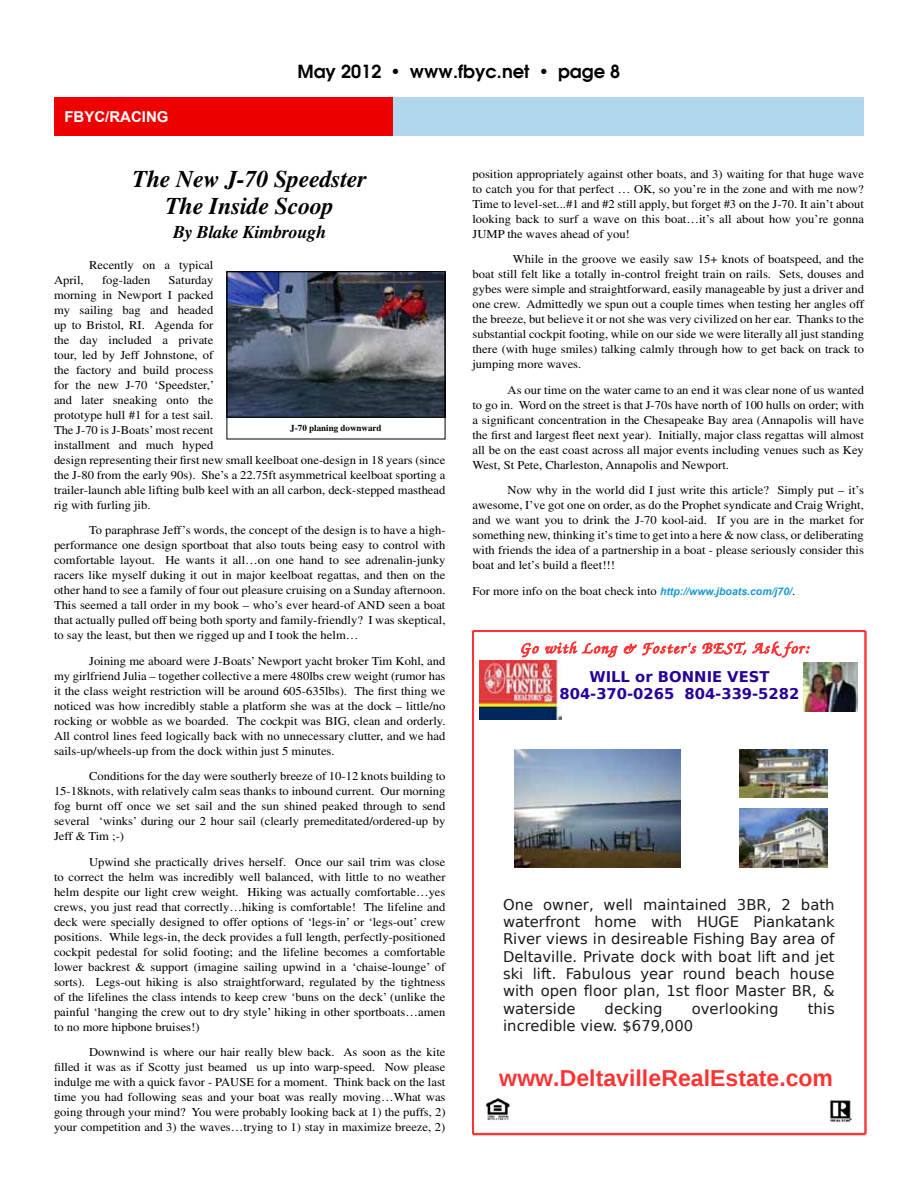
<style>
.page{position:relative;width:918px;height:1188px;background:#fff}
.page>*{position:absolute;margin:0;border:0;box-sizing:border-box;transform-origin:0 0}
.t1{font:italic 700 24px/27px "Times";letter-spacing:-.01em;color:#000;text-align:center}
.t2{font:700 22.95px "Liberation Sans";color:#f33}
.t3{font:600 18px "Avant Garde";color:#000}
.t4{font:italic 700 18px "Times";letter-spacing:-.01em;color:#000}
.t5{font:italic 500 16.5px "URW Chancery L";letter-spacing:.08em;color:#f33}
.t6{font:700 15px "Arial";color:#fff}
.t7{font:14.85px/17.4px "DejaVu Sans";color:#1a1a1a;text-align:justify}
.t8{font:700 14.85px/17.4px "DejaVu Sans";letter-spacing:-.005em;color:#280099;text-align:center}
.t9{font:12px/15px "Times";color:#000;text-align:justify;scale:1.05 1}
.t10{font:700 9px "Times";color:#000}
.s1{font-family:"Arial";font-weight:700;font-style:italic;font-size:10.5px;color:#1499d1}
</style>
<div class="page">
<div style="left:54px;top:98px;width:339px;height:38px;background:#e00"></div>
<div style="left:393px;top:98px;width:471px;height:38px;background:#b2d7ec"></div>
<img style="left:228px;top:273px;width:216px;height:143px">
<div style="left:226px;top:271px;width:220px;height:168px;border:1px solid #000"></div>
<img style="left:480px;top:660px;width:82px;height:60px">
<svg style="left:521px;top:643px;width:18px;height:14px"></svg>
<svg style="left:545px;top:641px;width:73px;height:17px"></svg>
<svg style="left:624px;top:641px;width:186px;height:17px"></svg>
<img style="left:485px;top:1097px;width:25px;height:24px">
<img style="left:830px;top:1100px;width:22px;height:22px">
<img style="left:804px;top:663px;width:53px;height:48px">
<img style="left:514px;top:749px;width:166px;height:119px">
<img style="left:739px;top:808px;width:89px;height:60px">
<hr style="left:472px;top:631px;width:2px;height:503px;background:#f33">
<hr style="left:473px;top:1133px;width:392px;height:2px;background:#f33">
<hr style="left:864px;top:631px;width:3px;height:503px;background:#f33">
<hr style="left:473px;top:630px;width:392px;height:2px;background:#f33">
<img style="left:739px;top:749px;width:89px;height:49px">
<p class="t6" style="left:64px;top:108px;width:106px">FBYC/RACING</p>
<h3 class="t3" style="left:298px;top:60px;width:324px">May 2012 • www.fbyc.net • page 8</h3>
<h1 class="t1" style="left:133px;top:165px;width:236px">The New J-70 Speedster<br>The Inside Scoop</h1>
<h3 class="t4" style="left:173px;top:222px;width:155px">By Blake Kimbrough</h3>
<p class="t9" style="left:89px;top:257px;width:120px">Recently on a typical</p>
<p class="t9" style="left:54px;top:272px;width:374px;text-align:left;text-indent:115px">Saturday<br>morning in Newport I packed<br>my sailing bag and headed<br>up to Bristol, RI. Agenda for<br>the day included a private<br>tour, led by Jeff Johnstone, of<br>the factory and build process<br>for the new J-70 ‘Speedster,’<br>and later sneaking onto the<br>prototype hull #1 for a test sail.<br>The J-70 is J-Boats’ most recent<br>installment and much hyped<br>design representing their first new small keelboat one-design in 18 years (since the J-80 from the early 90s). She’s a 22.75ft asymmetrical keelboat sporting a trailer-launch able lifting bulb keel with an all carbon, deck-stepped masthead rig with furling jib.</p>
<p class="t9" style="left:54px;top:523px;width:374px;text-indent:35px">To paraphrase Jeff’s words, the concept of the design is to have a high&shy;performance one design sportboat that also touts being easy to control with comfortable layout. He wants it all…on one hand to see adrenalin-junky racers like myself duking it out in major keelboat regattas, and then on the other hand to see a family of four out pleasure cruising on a Sunday afternoon.<br>This seemed a tall order in my book – who’s ever heard-of AND seen a boat that actually pulled off being both sporty and family-friendly? I was skeptical, to say the least, but then we rigged up and I took the helm…</p>
<p class="t9" style="left:54px;top:653px;width:374px;text-indent:35px">Joining me aboard were J-Boats’ Newport yacht broker Tim Kohl, and my girlfriend Julia – together collective a mere 480lbs crew weight (rumor has it the class weight restriction will be around 605-635lbs). The first thing we noticed was how incredibly stable a platform she was at the dock – little/no rocking or wobble as we boarded. The cockpit was BIG, clean and orderly.<br>All control lines feed logically back with no unnecessary clutter, and we had sails-up/wheels-up from the dock within just 5 minutes.</p>
<p class="t9" style="left:54px;top:769px;width:374px;text-indent:35px">Conditions for the day were southerly breeze of 10-12 knots building to 15-18knots, with relatively calm seas thanks to inbound current. Our morning fog burnt off once we set sail and the sun shined peaked through to send several ‘winks’ during our 2 hour sail (clearly premeditated/ordered-up by Jeff &amp; Tim ;-)</p>
<p class="t9" style="left:54px;top:854px;width:374px;text-indent:35px">Upwind she practically drives herself. Once our sail trim was close to correct the helm was incredibly well balanced, with little to no weather helm despite our light crew weight. Hiking was actually comfortable…yes crews, you just read that correctly…hiking is comfortable! The lifeline and deck were specially designed to offer options of ‘legs-in’ or ‘legs-out’ crew positions. While legs-in, the deck provides a full length, perfectly-positioned cockpit pedestal for solid footing; and the lifeline becomes a comfortable lower backrest &amp; support (imagine sailing upwind in a ‘chaise-lounge’ of sorts). Legs-out hiking is also straightforward, regulated by the tightness of the lifelines the class intends to keep crew ‘buns on the deck’ (unlike the painful ‘hanging the crew out to dry style’ hiking in other sportboats…amen to no more hipbone bruises!)</p>
<p class="t9" style="left:54px;top:1045px;width:374px;text-indent:35px">Downwind is where our hair really blew back. As soon as the kite filled it was as if Scotty just beamed us up into warp-speed. Now please indulge me with a quick favor - PAUSE for a moment. Think back on the last time you had following seas and your boat was really moving…What was going through your mind? You were probably looking back at 1) the puffs, 2) your competition and 3) the waves…trying to 1) stay in maximize breeze, 2)</p>
<p class="t9" style="left:54px;top:272px;width:30px">April,</p>
<p class="t9" style="left:102px;top:272px;width:47px">fog-laden</p>
<p class="t10" style="left:290px;top:422px;width:93px">J-70 planing downward</p>
<p class="t9" style="left:472px;top:166px;width:374px">position appropriately against other boats, and 3) waiting for that huge wave to catch you for that perfect … OK, so you’re in the zone and with me now?<br>Time to level-set...#1 and #2 still apply, but forget #3 on the J-70. It ain’t about looking back to surf a wave on this boat…it’s all about how you’re gonna JUMP the waves ahead of you!</p>
<p class="t9" style="left:472px;top:252px;width:374px;text-indent:40px">While in the groove we easily saw 15+ knots of boatspeed, and the boat still felt like a totally in-control freight train on rails. Sets, douses and gybes were simple and straightforward, easily manageable by just a driver and one crew. Admittedly we spun out a couple times when testing her angles off the breeze, but believe it or not she was very civilized on her ear. Thanks to the substantial cockpit footing, while on our side we were literally all just standing there (with huge smiles) talking calmly through how to get back on track to jumping more waves.</p>
<p class="t9" style="left:472px;top:382px;width:374px;text-indent:35px">As our time on the water came to an end it was clear none of us wanted to go in. Word on the street is that J-70s have north of 100 hulls on order; with a significant concentration in the Chesapeake Bay area (Annapolis will have the first and largest fleet next year). Initially, major class regattas will almost all be on the east coast across all major events including venues such as Key West, St Pete, Charleston, Annapolis and Newport.</p>
<p class="t9" style="left:472px;top:483px;width:374px;text-indent:35px">Now why in the world did I just write this article? Simply put – it’s awesome, I’ve got one on order, as do the Prophet syndicate and Craig Wright, and we want you to drink the J-70 kool-aid. If you are in the market for something new, thinking it’s time to get into a here &amp; now class, or deliberating with friends the idea of a partnership in a boat - please seriously consider this boat and let’s build a fleet!!!</p>
<p class="t9" style="left:472px;top:583px;width:309px">For more info on the boat check into <span class="s1">http://www.jboats.com/j70/</span>.</p>
<h3 class="t5" style="left:520px;top:637px;width:291px">Go with Long &amp; Foster's BEST, Ask for:</h3>
<p class="t8" style="left:560px;top:669px;width:241px">WILL or BONNIE VEST<br>804-370-0265 804-339-5282</p>
<p class="t7" style="left:503px;top:897px;width:333px">One owner, well maintained 3BR, 2 bath waterfront home with HUGE Piankatank River views in desireable Fishing Bay area of Deltaville. Private dock with boat lift and jet ski lift. Fabulous year round beach house with open floor plan, 1st floor Master BR, &amp; waterside</p>
<p class="t7" style="left:605px;top:1001px;width:60px">decking</p>
<p class="t7" style="left:692px;top:1001px;width:88px">overlooking</p>
<p class="t7" style="left:808px;top:1001px;width:29px">this</p>
<p class="t7" style="left:503px;top:1018px;width:192px">incredible view. $679,000</p>
<h2 class="t2" style="left:499px;top:1065px;width:335px">www.DeltavilleRealEstate.com</h2>
</div>
